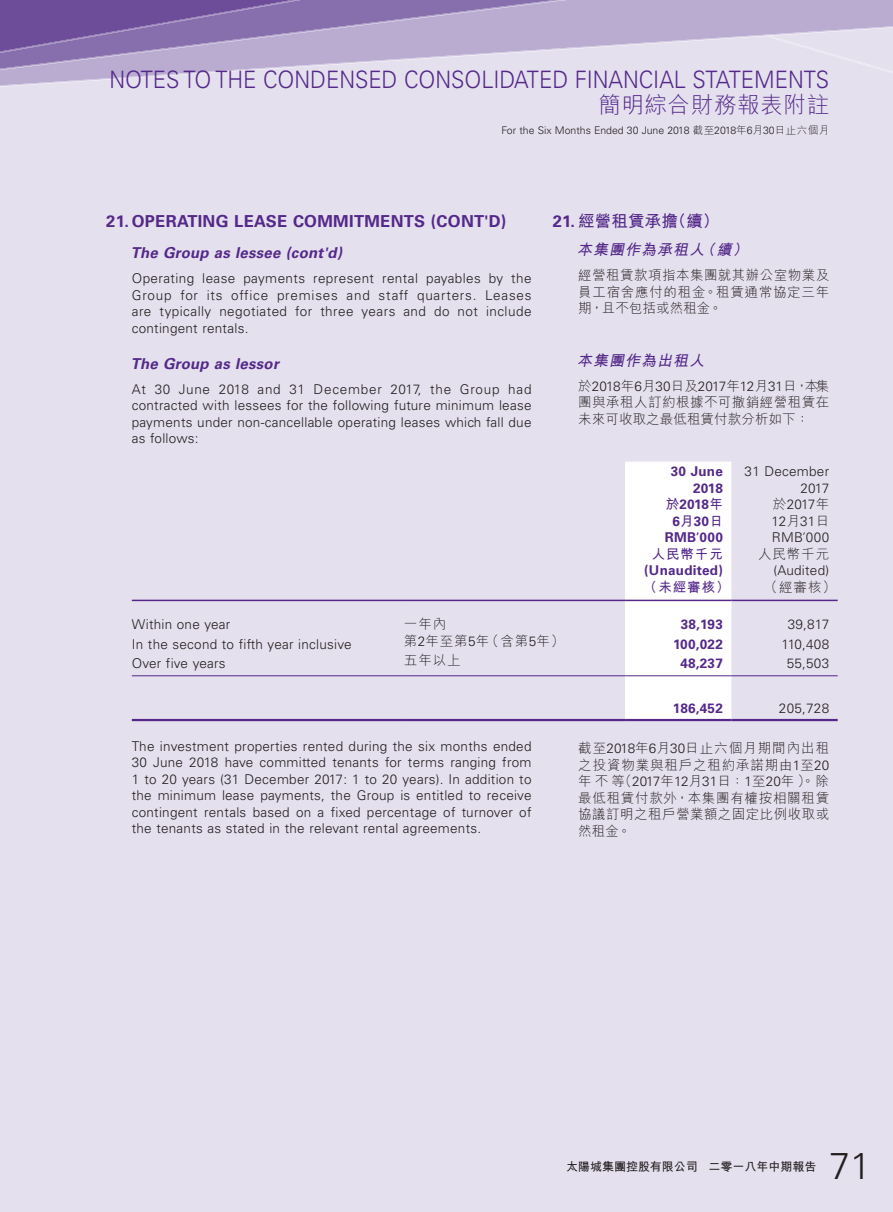
<style>
.page{position:relative;width:893px;height:1212px;background:#e5e0ee}
.page>*{position:absolute;margin:0;border:0;box-sizing:border-box;transform-origin:0 0}
.t1{font:300 37.5px "Univers LT Std";color:#231f20}
.t2{font:300 24px "Univers LT Std";color:#542989;scale:.91 1}
.t3{font:22.5px "M Hei HK Light E Ten B5 H";letter-spacing:.03em;color:#542989}
.t4{font:700 16.5px "Univers LT Std";letter-spacing:.02em;color:#542989}
.t5{font:16.5px "M Hei HK Bold E Ten B5 H";letter-spacing:.005em;color:#542989}
.t6{font:italic 700 15px "Univers LT Std";color:#542989}
.t7{font:italic 15px "M Hei HK Bold E Ten B5 H";color:#542989}
.t8{font:300 13.5px/16.5px "Univers LT Std";letter-spacing:.02em;color:#231f20;text-align:justify}
.t9{font:13.5px/16.5px "M Hei HK Light E Ten B5 H";letter-spacing:.035em;color:#231f20;text-align:justify}
.t10{font:700 13.5px/16.5px "Univers LT Std";letter-spacing:.02em;color:#542989;text-align:right}
.t11{font:300 13.5px "Univers LT Std";letter-spacing:-.03em;color:#231f20}
.t12{font:13.5px "M Hei HK Bold E Ten B5 H";letter-spacing:.07em;color:#542989}
.t13{font:12px "M Hei HK Bold E Ten B5 H";color:#231f20}
.t14{font:300 10.5px "Univers LT Std";color:#231f20}
.s1{font-family:"M Hei HK Light E Ten B5 H";font-weight:400}
.s2{font-family:"Univers LT Std";font-weight:700}
.s3{font-family:"M Hei HK Bold E Ten B5 H";font-weight:400}
.s4{font-family:"Lithos Pro"}
.s5{font-family:"Univers LT Std";font-weight:300}
</style>
<div class="page">
<svg style="left:0;top:0;width:893px;height:87px"></svg>
<svg style="left:0;top:0;width:421px;height:53px;background:#8b73af"></svg>
<div style="left:625px;top:462px;width:106px;height:257px;background:#fff"></div>
<hr style="left:132px;top:600px;width:272px;height:1px;background:#542989">
<hr style="left:404px;top:600px;width:221px;height:1px;background:#542989">
<hr style="left:625px;top:600px;width:106px;height:1px;background:#542989">
<hr style="left:731px;top:600px;width:107px;height:1px;background:#542989">
<hr style="left:132px;top:675px;width:272px;height:1px;background:#542989">
<hr style="left:404px;top:675px;width:221px;height:1px;background:#542989">
<hr style="left:625px;top:675px;width:106px;height:1px;background:#542989">
<hr style="left:731px;top:675px;width:107px;height:1px;background:#542989">
<hr style="left:132px;top:719px;width:272px;height:2px;background:#542989">
<hr style="left:404px;top:719px;width:221px;height:2px;background:#542989">
<hr style="left:625px;top:719px;width:106px;height:2px;background:#542989">
<hr style="left:731px;top:719px;width:107px;height:2px;background:#542989">
<h2 class="t2" style="left:109px;top:70px;width:792px">NOTES TO THE CONDENSED CONSOLIDATED FINANCIAL STATEMENTS</h2>
<h3 class="t3" style="left:599px;top:97px;width:232px">簡明綜合財務報表附註</h3>
<p class="t14" style="left:502px;top:126px;width:329px">For the Six Months Ended 30 June 2018 <span class="s1">截至</span>2018<span class="s1">年</span>6<span class="s1">月</span>30<span class="s1">日止六個月</span></p>
<p class="t4" style="left:106px;top:215px;width:402px">21. OPERATING LEASE COMMITMENTS (CONT'D)</p>
<p class="t6" style="left:131px;top:247px;width:215px">The Group as lessee (cont'd)</p>
<p class="t8" style="left:132px;top:271px;width:401px">Operating lease payments represent rental payables by the Group for its office premises and staff quarters. Leases are typically negotiated for three years and do not include contingent rentals.</p>
<p class="t6" style="left:131px;top:358px;width:152px">The Group as lessor</p>
<p class="t8" style="left:132px;top:382px;width:401px">At 30 June 2018 and 31 December 2017, the Group had contracted with lessees for the following future minimum lease payments under non-cancellable operating leases which fall due as follows:</p>
<p class="t5" style="left:553px;top:215px;width:168px"><span class="s2">21.</span> 經營租賃承擔（續）</p>
<p class="t7" style="left:577px;top:244px;width:175px">本集團作為承租人（續）</p>
<p class="t9" style="left:578px;top:269px;width:252px">經營租賃款項指本集團就其辦公室物業及員工宿舍應付的租金。租賃通常協定三年期，且不包括或然租金。</p>
<p class="t7" style="left:577px;top:355px;width:131px">本集團作為出租人</p>
<p class="t11" style="left:578px;top:381px;width:252px"><span class="s1">於</span>2018<span class="s1">年</span>6<span class="s1">月</span>30<span class="s1">日及</span>2017<span class="s1">年</span>12<span class="s1">月</span>31<span class="s1">日，本集</span></p>
<p class="t9" style="left:578px;top:396px;width:252px">團與承租人訂約根據不可撤銷經營租賃在未來可收取之最低租賃付款分析如下：</p>
<p class="t10" style="left:671px;top:464px;width:54px">30 June<br>2018</p>
<p class="t8" style="left:745px;top:464px;width:86px;text-align:right">31 December<br>2017</p>
<p class="t10" style="left:666px;top:497px;width:59px;text-align:center"><span class="s3">於</span>2018<span class="s3">年<br></span>6<span class="s3">月</span>30<span class="s3">日</span></p>
<p class="t8" style="left:772px;top:497px;width:59px"><span class="s1">於</span>2017<span class="s1">年<br></span>12<span class="s1">月</span>31<span class="s1">日</span></p>
<p class="t10" style="left:665px;top:530px;width:59px">RMB<span class="s4">’</span>000</p>
<p class="t8" style="left:772px;top:530px;width:59px">RMB<span class="s4">’</span>000</p>
<p class="t12" style="left:652px;top:549px;width:73px">人民幣千元</p>
<p class="t9" style="left:758px;top:547px;width:73px">人民幣千元</p>
<p class="t10" style="left:644px;top:563px;width:80px">(Unaudited)</p>
<p class="t8" style="left:774px;top:563px;width:57px">(Audited)</p>
<p class="t12" style="left:643px;top:582px;width:88px">（未經審核）</p>
<p class="t9" style="left:764px;top:580px;width:73px">（經審核）</p>
<p class="t8" style="left:132px;top:617px;width:100px">Within one year</p>
<p class="t9" style="left:404px;top:618px;width:44px">一年內</p>
<p class="t10" style="left:681px;top:617px;width:44px">38,193</p>
<p class="t8" style="left:788px;top:617px;width:43px">39,817</p>
<p class="t8" style="left:132px;top:637px;width:221px">In the second to fifth year inclusive</p>
<p class="t9" style="left:404px;top:634px;width:162px">第<span class="s5">2</span>年至第<span class="s5">5</span>年（含第<span class="s5">5</span>年）</p>
<p class="t10" style="left:673px;top:637px;width:51px">100,022</p>
<p class="t8" style="left:781px;top:637px;width:49px">110,408</p>
<p class="t8" style="left:132px;top:656px;width:95px">Over five years</p>
<p class="t9" style="left:404px;top:654px;width:58px">五年以上</p>
<p class="t10" style="left:680px;top:656px;width:44px">48,237</p>
<p class="t8" style="left:787px;top:656px;width:44px">55,503</p>
<p class="t10" style="left:673px;top:701px;width:51px">186,452</p>
<p class="t8" style="left:779px;top:701px;width:52px">205,728</p>
<p class="t8" style="left:132px;top:739px;width:401px">The investment properties rented during the six months ended 30 June 2018 have committed tenants for terms ranging from 1 to 20 years (31 December 2017: 1 to 20 years). In addition to the minimum lease payments, the Group is entitled to receive contingent rentals based on a fixed percentage of turnover of the tenants as stated in the relevant rental agreements.</p>
<p class="t9" style="left:578px;top:742px;width:252px">截至<span class="s5">2018</span>年<span class="s5">6</span>月<span class="s5">30</span>日止六個月期間內出租之投資物業與租戶之租約承諾期由<span class="s5">1</span>至<span class="s5">20</span>年不等（<span class="s5">2017</span>年<span class="s5">12</span>月<span class="s5">31</span>日：<span class="s5">1</span>至<span class="s5">20</span>年）。除最低租賃付款外，本集團有權按相關租賃協議訂明之租戶營業額之固定比例收取或然租金。</p>
<p class="t13" style="left:566px;top:1162px;width:252px">太陽城集團控股有限公司 二零一八年中期報告</p>
<h1 class="t1" style="left:829px;top:1151px;width:43px">71</h1>
</div>
